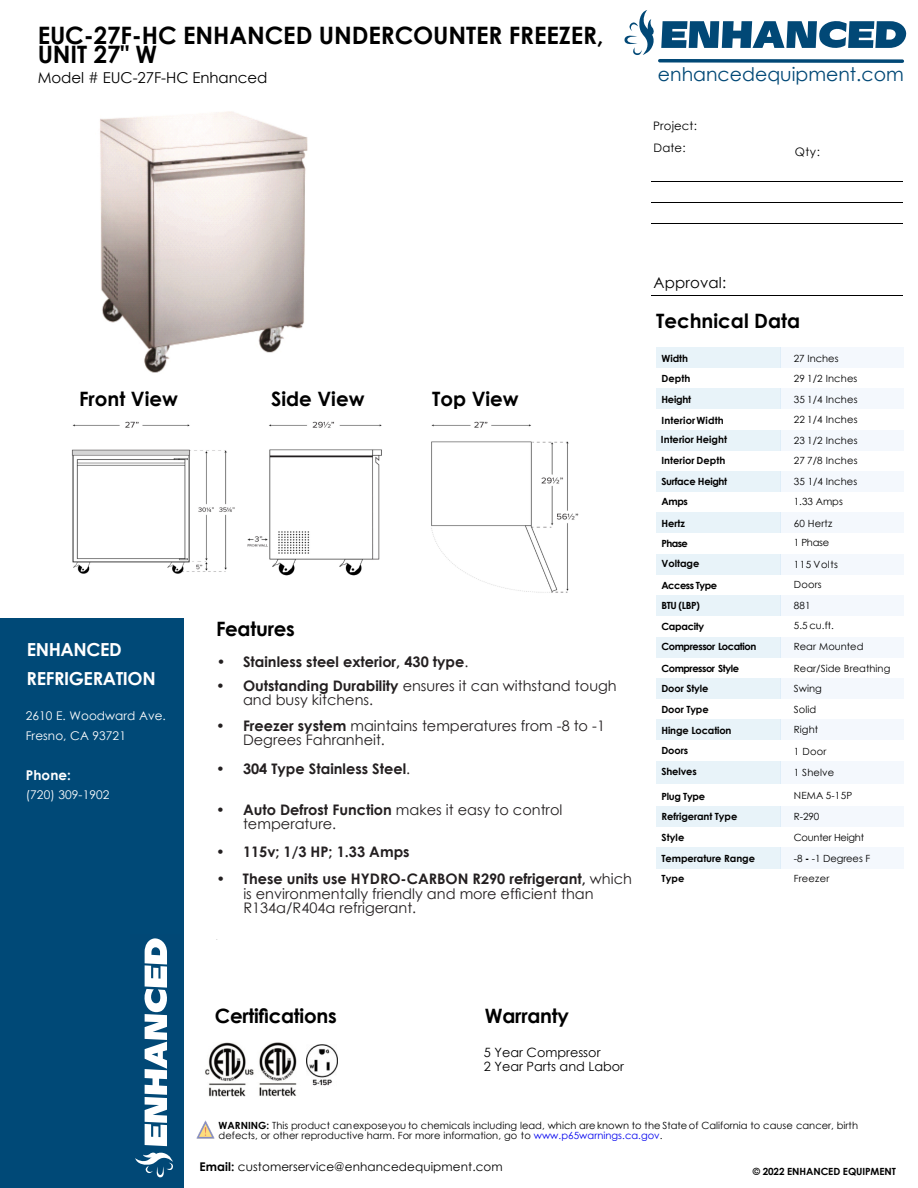
<style>
.page{position:relative;width:918px;height:1188px;background:#fff}
.page>*{position:absolute;margin:0;border:0;box-sizing:border-box;transform-origin:0 0}
.t1{font:700 24px/19.8px "Century Gothic";letter-spacing:-.005em;color:#000}
.t2{font:700 19.8px "Century Gothic";color:#000}
.t3{font:18.9px "Century Gothic";color:#014876}
.t4{font:700 18px/28.8px "Century Gothic";letter-spacing:-.02em;color:#fff}
.t5{font:15px "Century Gothic";letter-spacing:-.005em;color:#000}
.t6{font:14.55px/14.5px "Century Gothic";color:#231f20}
.t7{font:700 14.55px "Century Gothic";color:#231f20}
.t8{font:700 13.5px "Century Gothic";letter-spacing:.01em;color:#fff}
.t9{font:12.75px/14.2px "Century Gothic";color:#000}
.t10{font:12px/19.8px "Century Gothic";letter-spacing:.01em;color:#fff}
.t11{font:12px "Century Gothic";letter-spacing:.005em;color:#000}
.t12{font:11.7px/22.2px "Century Gothic";letter-spacing:.01em;color:#000}
.t13{font:9.9px/20.2px "Century Gothic";letter-spacing:.005em;color:#000}
.t14{font:700 9.9px/20.7px "Century Gothic";letter-spacing:-.015em;color:#000}
.t15{font:700 9.9px "Century Gothic";letter-spacing:-.04em;color:#000}
.t16{font:700 9.9px "Century Gothic";letter-spacing:-.045em;color:#000}
.t17{font:700 9.9px "Century Gothic";letter-spacing:.01em;color:#000}
.t18{font:9.9px "Century Gothic";letter-spacing:-.025em;color:#000}
.t19{font:700 9.9px "Century Gothic";letter-spacing:-.05em;color:#000}
.t20{font:9.9px "Century Gothic";letter-spacing:.05em;color:#000}
.t21{font:1.5px "Century Gothic";color:#000}
.s1{font-weight:400}
.s2{font-weight:700}
.s3{color:#00e}
</style>
<div class="page">
<div style="left:656px;top:347px;width:124px;height:21px;background:#e8f3f9"></div>
<div style="left:780px;top:347px;width:124px;height:21px;background:#f4f8fd"></div>
<div style="left:656px;top:388px;width:124px;height:21px;background:#e8f3f9"></div>
<div style="left:780px;top:388px;width:124px;height:21px;background:#f4f8fd"></div>
<div style="left:656px;top:430px;width:124px;height:20px;background:#e8f3f9"></div>
<div style="left:780px;top:430px;width:124px;height:20px;background:#f4f8fd"></div>
<div style="left:656px;top:471px;width:124px;height:21px;background:#e8f3f9"></div>
<div style="left:780px;top:471px;width:124px;height:21px;background:#f4f8fd"></div>
<div style="left:656px;top:513px;width:124px;height:20px;background:#e8f3f9"></div>
<div style="left:780px;top:513px;width:124px;height:20px;background:#f4f8fd"></div>
<div style="left:656px;top:554px;width:124px;height:21px;background:#e8f3f9"></div>
<div style="left:780px;top:554px;width:124px;height:21px;background:#f4f8fd"></div>
<div style="left:656px;top:595px;width:124px;height:21px;background:#e8f3f9"></div>
<div style="left:780px;top:595px;width:124px;height:21px;background:#f4f8fd"></div>
<div style="left:656px;top:637px;width:124px;height:20px;background:#e8f3f9"></div>
<div style="left:780px;top:637px;width:124px;height:20px;background:#f4f8fd"></div>
<div style="left:656px;top:678px;width:124px;height:21px;background:#e8f3f9"></div>
<div style="left:780px;top:678px;width:124px;height:21px;background:#f4f8fd"></div>
<div style="left:656px;top:720px;width:124px;height:20px;background:#e8f3f9"></div>
<div style="left:780px;top:720px;width:124px;height:20px;background:#f4f8fd"></div>
<div style="left:656px;top:761px;width:124px;height:23px;background:#e8f3f9"></div>
<div style="left:780px;top:761px;width:124px;height:23px;background:#f4f8fd"></div>
<div style="left:656px;top:806px;width:124px;height:20px;background:#e8f3f9"></div>
<div style="left:780px;top:806px;width:124px;height:20px;background:#f4f8fd"></div>
<div style="left:656px;top:847px;width:124px;height:22px;background:#e8f3f9"></div>
<div style="left:780px;top:847px;width:124px;height:22px;background:#f4f8fd"></div>
<hr style="left:651px;top:223px;width:252px;height:1px;background:#000">
<hr style="left:651px;top:295px;width:252px;height:1px;background:#000">
<img style="left:205px;top:1043px;width:92px;height:54px">
<div style="left:0;top:618px;width:184px;height:570px;background:#004977"></div>
<img style="left:100px;top:111px;width:208px;height:262px">
<svg style="left:135px;top:938px;width:38px;height:239px"></svg>
<img style="left:306px;top:1044px;width:32px;height:42px">
<svg style="left:625px;top:10px;width:282px;height:53px"></svg>
<img style="left:196px;top:1121px;width:18px;height:18px">
<hr style="left:651px;top:202px;width:252px;height:1px;background:#000">
<hr style="left:651px;top:181px;width:252px;height:1px;background:#000">
<img style="left:71px;top:421px;width:508px;height:172px">
<h1 class="t1" style="left:38px;top:27px;width:567px">EUC-27F-HC ENHANCED UNDERCOUNTER FREEZER,<br>UNIT 27" W</h1>
<h3 class="t5" style="left:38px;top:72px;width:231px">Model # EUC-27F-HC Enhanced</h3>
<h3 class="t3" style="left:658px;top:67px;width:247px">enhancedequipment.com</h3>
<p class="t12" style="left:653px;top:116px;width:45px">Project:<br>Date:</p>
<p class="t12" style="left:795px;top:142px;width:27px">Qty:</p>
<h2 class="t2" style="left:79px;top:391px;width:100px">Front View</h2>
<h2 class="t2" style="left:271px;top:391px;width:95px">Side View</h2>
<h2 class="t2" style="left:432px;top:391px;width:88px">Top View</h2>
<h3 class="t4" style="left:27px;top:637px;width:131px">ENHANCED<br>REFRIGERATION</h3>
<p class="t10" style="left:26px;top:707px;width:142px">2610 E. Woodward Ave.<br>Fresno, CA 93721</p>
<h3 class="t8" style="left:26px;top:770px;width:47px">Phone:</h3>
<p class="t10" style="left:26px;top:786px;width:85px">(720) 309-1902</p>
<h2 class="t2" style="left:216px;top:621px;width:80px">Features</h2>
<h3 class="t7" style="left:217px;top:656px;width:253px">• Stainless steel exterior, 430 type<span class="s1">.</span></h3>
<h3 class="t6" style="left:243px;top:680px;width:375px;text-indent:-27px"><span class="s2">• Outstanding Durability</span> ensures it can withstand tough and busy kitchens.</h3>
<h3 class="t6" style="left:243px;top:719px;width:364px;text-indent:-27px"><span class="s2">• Freezer system</span> maintains temperatures from -8 to -1<br>Degrees Fahranheit.</h3>
<h3 class="t7" style="left:216px;top:763px;width:196px">• 304 Type Stainless Steel<span class="s1">.</span></h3>
<h3 class="t6" style="left:243px;top:804px;width:321px;text-indent:-27px"><span class="s2">• Auto Defrost Function</span> makes it easy to control temperature.</h3>
<h3 class="t7" style="left:216px;top:846px;width:195px">• 115v; 1/3 HP; 1.33 Amps</h3>
<h3 class="t6" style="left:243px;top:873px;width:390px;text-indent:-27px"><span class="s2">• These units use HYDRO-CARBON R290 refrigerant,</span> which is environmentally friendly and more efficient than<br>R134a/R404a refrigerant.</h3>
<p class="t21" style="left:216px;top:939px;width:2px">•</p>
<h3 class="t5" style="left:654px;top:276px;width:74px">Approval:</h3>
<h2 class="t2" style="left:656px;top:313px;width:146px">Technical Data</h2>
<p class="t14" style="left:662px;top:349px;width:28px">Width</p>
<p class="t13" style="left:794px;top:349px;width:46px">27 Inches</p>
<p class="t14" style="left:662px;top:369px;width:30px">Depth</p>
<p class="t13" style="left:794px;top:369px;width:65px">29 1/2 Inches</p>
<p class="t14" style="left:662px;top:390px;width:31px">Height</p>
<p class="t13" style="left:794px;top:390px;width:65px">35 1/4 Inches</p>
<p class="t17" style="left:662px;top:417px;width:64px">InteriorWidth</p>
<p class="t13" style="left:794px;top:410px;width:65px">22 1/4 Inches<br>23 1/2 Inches</p>
<p class="t14" style="left:662px;top:451px;width:65px">Interior Depth</p>
<p class="t14" style="left:661px;top:430px;width:68px">Interior Height</p>
<p class="t13" style="left:794px;top:451px;width:65px">27 7/8 Inches</p>
<p class="t14" style="left:662px;top:472px;width:67px">Surface Height</p>
<p class="t13" style="left:794px;top:472px;width:65px">35 1/4 Inches</p>
<p class="t14" style="left:662px;top:514px;width:25px">Hertz</p>
<p class="t13" style="left:794px;top:514px;width:40px">60 Hertz</p>
<p class="t14" style="left:662px;top:492px;width:28px">Amps</p>
<p class="t13" style="left:794px;top:492px;width:51px">1.33 Amps</p>
<p class="t14" style="left:662px;top:534px;width:28px">Phase</p>
<p class="t13" style="left:794px;top:533px;width:37px">1 Phase</p>
<p class="t14" style="left:662px;top:554px;width:39px">Voltage</p>
<p class="t20" style="left:794px;top:561px;width:46px">115 Volts</p>
<p class="t19" style="left:662px;top:581px;width:57px">Access Type</p>
<p class="t13" style="left:794px;top:575px;width:29px">Doors</p>
<p class="t14" style="left:662px;top:596px;width:40px">BTU (LBP)</p>
<p class="t13" style="left:794px;top:596px;width:18px">881</p>
<p class="t14" style="left:662px;top:617px;width:44px">Capacity</p>
<p class="t13" style="left:794px;top:616px;width:42px">5.5 cu.ft.</p>
<p class="t15" style="left:662px;top:643px;width:96px">Compressor Location</p>
<p class="t13" style="left:794px;top:638px;width:71px">Rear Mounted</p>
<p class="t14" style="left:662px;top:679px;width:72px">Door Style<br>Door Type<br>Hinge Location<br>Doors</p>
<p class="t16" style="left:662px;top:665px;width:79px">Compressor Style</p>
<p class="t13" style="left:794px;top:659px;width:98px">Rear/Side Breathing<br>Swing<br>Solid<br>Right</p>
<p class="t13" style="left:794px;top:742px;width:34px">1 Door</p>
<p class="t14" style="left:662px;top:762px;width:37px">Shelves</p>
<p class="t13" style="left:794px;top:763px;width:42px">1 Shelve</p>
<p class="t14" style="left:662px;top:807px;width:77px">Refrigerant Type</p>
<p class="t13" style="left:794px;top:808px;width:27px">R-290</p>
<p class="t14" style="left:662px;top:828px;width:24px">Style</p>
<p class="t18" style="left:794px;top:834px;width:72px">Counter Height</p>
<p class="t14" style="left:662px;top:849px;width:95px">Temperature Range</p>
<p class="t13" style="left:794px;top:850px;width:78px">-8 <span class="s2">-</span> -1 Degrees F</p>
<p class="t14" style="left:662px;top:869px;width:24px">Type</p>
<p class="t13" style="left:794px;top:869px;width:37px">Freezer</p>
<p class="t14" style="left:662px;top:787px;width:45px">Plug Type</p>
<p class="t13" style="left:794px;top:786px;width:60px">NEMA 5-15P</p>
<h2 class="t2" style="left:215px;top:1008px;width:123px">Certifications</h2>
<h2 class="t2" style="left:485px;top:1008px;width:86px">Warranty</h2>
<p class="t9" style="left:484px;top:1046px;width:142px">5 Year Compressor<br>2 Year Parts and Labor</p>
<p class="t13" style="left:219px;top:1121px;width:641px;line-height:9.9px"><span class="s2">WARNING:</span> This product canexposeyou to chemicals including lead, which are known to the Stateof California to cause cancer, birth defects, or other reproductive harm. For more information, go to <span class="s3">www.p65warnings.ca.gov</span>.</p>
<p class="t11" style="left:199px;top:1162px;width:305px"><span class="s2">Email:</span> customerservice@enhancedequipment.com</p>
<p class="t14" style="left:753px;top:1162px;width:145px">© 2022 ENHANCED EQUIPMENT</p>
</div>
